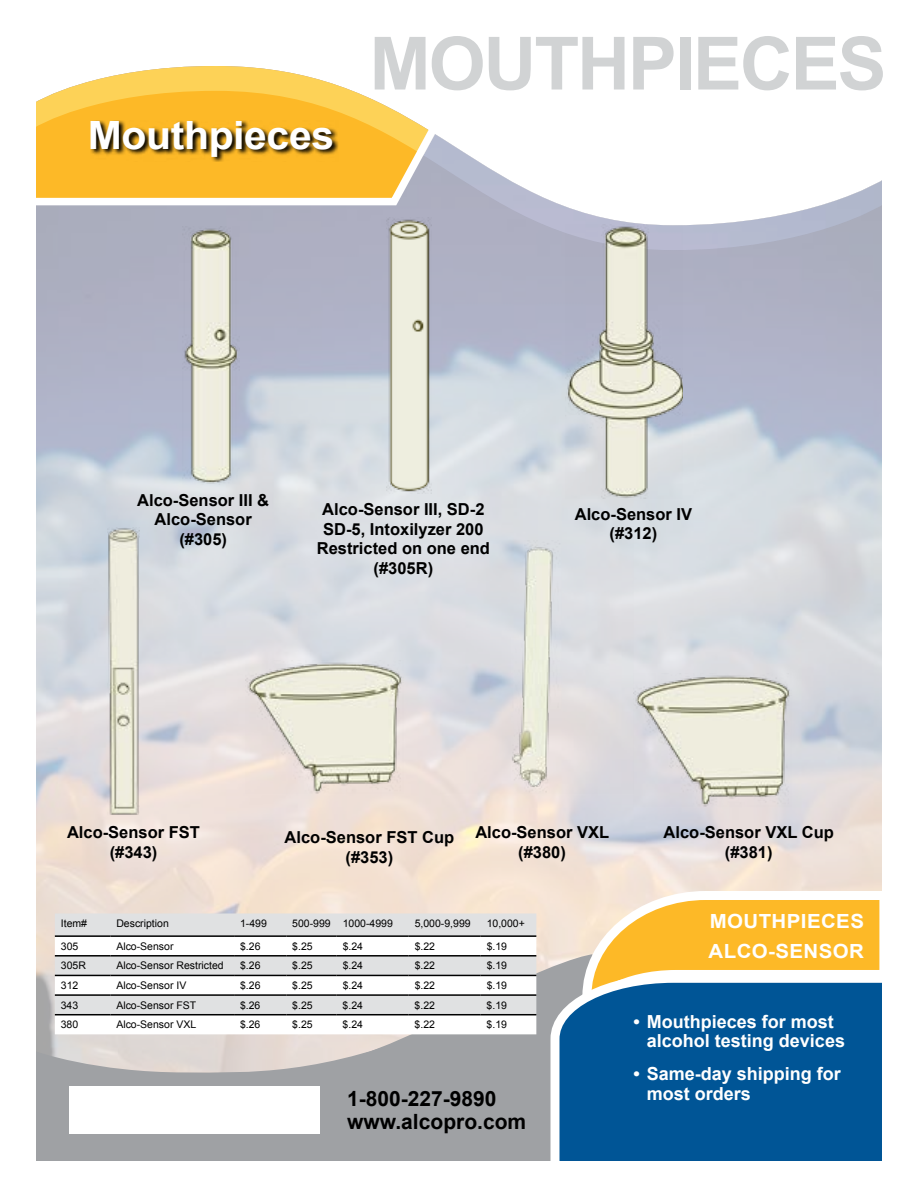
<style>
.page{position:relative;width:918px;height:1188px;background:#fff}
.page>*{position:absolute;margin:0;border:0;box-sizing:border-box;transform-origin:0 0}
.t1{font:700 73.5px "Arial";letter-spacing:-.03em;color:#d1d3d4}
.t2{font:700 39px "Arial";letter-spacing:-.01em;color:#fff;scale:1.05 1}
.t3{font:700 21px/22.5px "Arial";color:#000}
.t4{font:700 19.5px/30px "Arial";letter-spacing:.02em;color:#fff;scale:1.05 1}
.t5{font:700 18px/19.5px "Arial";color:#fff}
.t6{font:700 16.5px/19.5px "Arial";color:#000;text-align:center}
.t7{font:10.5px "Arial";color:#000}
</style>
<div class="page">
<svg style="left:36px;top:954px;width:538px;height:207px;background:#adadae"></svg>
<img style="left:69px;top:1086px;width:251px;height:48px">
<svg style="left:36px;top:66px;width:846px;height:184px"></svg>
<svg style="left:90px;top:120px;width:249px;height:42px;background:#ac7d1a"></svg>
<svg style="left:574px;top:886px;width:308px;height:83px;background:#fbc962"></svg>
<svg style="left:546px;top:969px;width:336px;height:192px;background:#1d659b"></svg>
<img style="left:386px;top:218px;width:46px;height:276px">
<img style="left:183px;top:227px;width:56px;height:258px">
<img style="left:565px;top:224px;width:118px;height:274px">
<img style="left:108px;top:527px;width:32px;height:289px">
<img style="left:633px;top:673px;width:159px;height:134px">
<img style="left:245px;top:660px;width:158px;height:134px">
<img style="left:440px;top:541px;width:193px;height:253px">
<div style="left:55px;top:914px;width:481px;height:21px;background:#e0e1e2"></div>
<svg style="left:55px;top:954px;width:481px;height:80px;fill:#e0e1e2"></svg>
<hr style="left:55px;top:935px;width:55px;height:2px;background:#000">
<hr style="left:110px;top:935px;width:124px;height:2px;background:#000">
<hr style="left:234px;top:935px;width:52px;height:2px;background:#000">
<hr style="left:286px;top:935px;width:51px;height:2px;background:#000">
<hr style="left:337px;top:935px;width:72px;height:2px;background:#000">
<hr style="left:409px;top:935px;width:72px;height:2px;background:#000">
<hr style="left:481px;top:935px;width:55px;height:2px;background:#000">
<hr style="left:55px;top:955px;width:55px;height:2px;background:#000">
<hr style="left:110px;top:955px;width:124px;height:2px;background:#000">
<hr style="left:234px;top:955px;width:52px;height:2px;background:#000">
<hr style="left:286px;top:955px;width:51px;height:2px;background:#000">
<hr style="left:337px;top:955px;width:72px;height:2px;background:#000">
<hr style="left:409px;top:955px;width:72px;height:2px;background:#000">
<hr style="left:481px;top:955px;width:55px;height:2px;background:#000">
<hr style="left:55px;top:975px;width:55px;height:1px;background:#000">
<hr style="left:110px;top:975px;width:124px;height:1px;background:#000">
<hr style="left:234px;top:975px;width:52px;height:1px;background:#000">
<hr style="left:286px;top:975px;width:51px;height:1px;background:#000">
<hr style="left:337px;top:975px;width:72px;height:1px;background:#000">
<hr style="left:409px;top:975px;width:72px;height:1px;background:#000">
<hr style="left:481px;top:975px;width:55px;height:1px;background:#000">
<hr style="left:55px;top:994px;width:55px;height:2px;background:#000">
<hr style="left:110px;top:994px;width:124px;height:2px;background:#000">
<hr style="left:234px;top:994px;width:52px;height:2px;background:#000">
<hr style="left:286px;top:994px;width:51px;height:2px;background:#000">
<hr style="left:337px;top:994px;width:72px;height:2px;background:#000">
<hr style="left:409px;top:994px;width:72px;height:2px;background:#000">
<hr style="left:481px;top:994px;width:55px;height:2px;background:#000">
<hr style="left:55px;top:1014px;width:55px;height:1px;background:#000">
<hr style="left:110px;top:1014px;width:124px;height:1px;background:#000">
<hr style="left:234px;top:1014px;width:52px;height:1px;background:#000">
<hr style="left:286px;top:1014px;width:51px;height:1px;background:#000">
<hr style="left:337px;top:1014px;width:72px;height:1px;background:#000">
<hr style="left:409px;top:1014px;width:72px;height:1px;background:#000">
<hr style="left:481px;top:1014px;width:55px;height:1px;background:#000">
<h2 class="t2" style="left:88px;top:109px;width:236px">Mouthpieces</h2>
<h1 class="t1" style="left:370px;top:15px;width:518px">MOUTHPIECES</h1>
<h3 class="t6" style="left:137px;top:490px;width:134px">Alco-Sensor III &amp;<br>Alco-Sensor (#305)</h3>
<h3 class="t6" style="left:317px;top:500px;width:175px">Alco-Sensor III, SD-2<br>SD-5, Intoxilyzer 200<br>Restricted on one end (#305R)</h3>
<h3 class="t6" style="left:575px;top:505px;width:119px">Alco-Sensor IV (#312)</h3>
<h3 class="t6" style="left:67px;top:823px;width:134px">Alco-Sensor FST (#343)</h3>
<h3 class="t6" style="left:285px;top:828px;width:171px">Alco-Sensor FST Cup (#353)</h3>
<h3 class="t6" style="left:475px;top:823px;width:135px">Alco-Sensor VXL (#380)</h3>
<h3 class="t6" style="left:664px;top:823px;width:172px">Alco-Sensor VXL Cup (#381)</h3>
<p class="t7" style="left:61px;top:917px;width:28px">Item#</p>
<p class="t7" style="left:116px;top:917px;width:54px">Description</p>
<p class="t7" style="left:240px;top:917px;width:28px">1-499</p>
<p class="t7" style="left:292px;top:917px;width:102px">500-999 1000-4999</p>
<p class="t7" style="left:415px;top:917px;width:58px">5,000-9,999</p>
<p class="t7" style="left:487px;top:917px;width:40px">10,000+</p>
<p class="t7" style="left:61px;top:939px;width:19px">305</p>
<p class="t7" style="left:116px;top:939px;width:59px">Alco-Sensor</p>
<p class="t7" style="left:240px;top:939px;width:22px">$.26</p>
<p class="t7" style="left:292px;top:939px;width:22px">$.25</p>
<p class="t7" style="left:343px;top:939px;width:22px">$.24</p>
<p class="t7" style="left:415px;top:939px;width:22px">$.22</p>
<p class="t7" style="left:487px;top:939px;width:22px">$.19</p>
<p class="t7" style="left:61px;top:959px;width:27px">305R</p>
<p class="t7" style="left:116px;top:959px;width:109px">Alco-Sensor Restricted</p>
<p class="t7" style="left:240px;top:959px;width:22px">$.26</p>
<p class="t7" style="left:292px;top:959px;width:22px">$.25</p>
<p class="t7" style="left:343px;top:959px;width:22px">$.24</p>
<p class="t7" style="left:415px;top:959px;width:22px">$.22</p>
<p class="t7" style="left:487px;top:959px;width:22px">$.19</p>
<p class="t7" style="left:61px;top:979px;width:19px">312</p>
<p class="t7" style="left:116px;top:979px;width:72px">Alco-Sensor IV</p>
<p class="t7" style="left:240px;top:979px;width:22px">$.26</p>
<p class="t7" style="left:292px;top:979px;width:22px">$.25</p>
<p class="t7" style="left:343px;top:979px;width:22px">$.24</p>
<p class="t7" style="left:415px;top:979px;width:22px">$.22</p>
<p class="t7" style="left:487px;top:979px;width:22px">$.19</p>
<p class="t7" style="left:61px;top:998px;width:19px">343</p>
<p class="t7" style="left:116px;top:998px;width:81px">Alco-Sensor FST</p>
<p class="t7" style="left:240px;top:998px;width:22px">$.26</p>
<p class="t7" style="left:292px;top:998px;width:22px">$.25</p>
<p class="t7" style="left:343px;top:998px;width:22px">$.24</p>
<p class="t7" style="left:415px;top:998px;width:22px">$.22</p>
<p class="t7" style="left:487px;top:998px;width:22px">$.19</p>
<p class="t7" style="left:61px;top:1018px;width:19px">380</p>
<p class="t7" style="left:116px;top:1018px;width:81px">Alco-Sensor VXL</p>
<p class="t7" style="left:240px;top:1018px;width:22px">$.26</p>
<p class="t7" style="left:292px;top:1018px;width:22px">$.25</p>
<p class="t7" style="left:343px;top:1018px;width:22px">$.24</p>
<p class="t7" style="left:415px;top:1018px;width:22px">$.22</p>
<p class="t7" style="left:487px;top:1018px;width:22px">$.19</p>
<h3 class="t3" style="left:347px;top:1088px;width:180px">1-800-227-9890 www.alcopro.com</h3>
<h3 class="t4" style="left:709px;top:906px;width:149px">MOUTHPIECES<br>ALCO-SENSOR</h3>
<h3 class="t5" style="left:647px;top:1012px;width:200px;text-indent:-14px">• Mouthpieces for most alcohol testing devices</h3>
<h3 class="t5" style="left:647px;top:1065px;width:196px;text-indent:-14px">• Same-day shipping for most orders</h3>
</div>
